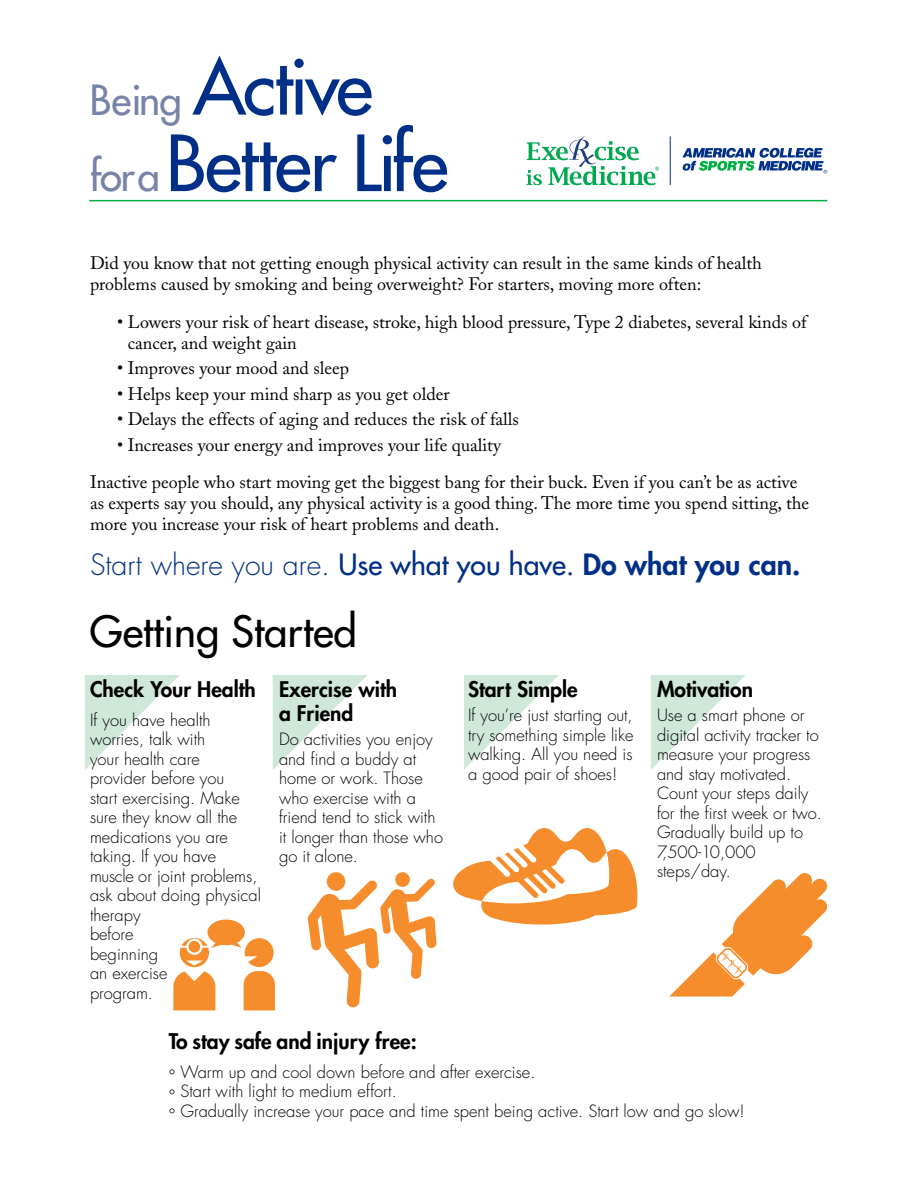
<style>
.page{position:relative;width:918px;height:1188px;background:#fff}
.page>*{position:absolute;margin:0;border:0;box-sizing:border-box;transform-origin:0 0}
.t1{font:75.15px/76.5px "Futura";letter-spacing:-.02em;color:#002f87}
.t2{font:42px "Futura";color:#000}
.t3{font:300 28.5px "Futura";color:#002f87}
.t4{font:800 21px/24px "Futura";color:#000}
.t5{font:18px/21px "Adobe Caslon";color:#000}
.t6{font:300 16.5px/19.5px "Futura";color:#000}
.s1{font-size:40.5px;color:#7783a9}
.s2{font-weight:400}
.s3{font-weight:800}
</style>
<div class="page">
<svg style="left:85px;top:675px;width:94px;height:95px"></svg>
<svg style="left:273px;top:675px;width:94px;height:95px"></svg>
<svg style="left:464px;top:675px;width:94px;height:95px"></svg>
<svg style="left:651px;top:675px;width:94px;height:95px"></svg>
<svg style="left:682px;top:148px;width:145px;height:26px"></svg>
<hr style="left:670px;top:136px;width:1px;height:49px;background:#002f87">
<svg style="left:526px;top:136px;width:133px;height:49px"></svg>
<hr style="left:89px;top:200px;width:738px;height:1px;background:#00ae43">
<svg style="left:669px;top:873px;width:158px;height:124px"></svg>
<svg style="left:173px;top:920px;width:102px;height:90px"></svg>
<svg style="left:308px;top:872px;width:128px;height:135px"></svg>
<svg style="left:453px;top:828px;width:184px;height:97px"></svg>
<h1 class="t1" style="left:90px;top:48px;width:360px"><span class="s1">Being</span> Active<br><span class="s1">for a</span> Better Life</h1>
<p class="t5" style="left:90px;top:253px;width:674px">Did you know that not getting enough physical activity can result in the same kinds of health problems caused by smoking and being overweight? For starters, moving more often:</p>
<p class="t5" style="left:128px;top:311px;width:680px;text-indent:-11px">• Lowers your risk of heart disease, stroke, high blood pressure, Type 2 diabetes, several kinds of cancer, and weight gain</p>
<p class="t5" style="left:117px;top:358px;width:234px">• Improves your mood and sleep</p>
<p class="t5" style="left:117px;top:383px;width:334px">• Helps keep your mind sharp as you get older</p>
<p class="t5" style="left:117px;top:409px;width:403px">• Delays the effects of aging and reduces the risk of falls</p>
<p class="t5" style="left:90px;top:426px;width:709px;line-height:37.5px;text-indent:27px">• Increases your energy and improves your life quality<br>Inactive people who start moving get the biggest bang for their buck. Even if you can’t be as active</p>
<p class="t5" style="left:90px;top:493px;width:721px">as experts say you should, any physical activity is a good thing. The more time you spend sitting, the more you increase your risk of heart problems and death.</p>
<h3 class="t3" style="left:90px;top:547px;width:712px">Start where you are. <span class="s2">Use what you have.</span> <span class="s3">Do what you can.</span></h3>
<h2 class="t2" style="left:90px;top:604px;width:268px">Getting Started</h2>
<p class="t4" style="left:90px;top:677px;width:167px">Check Your Health</p>
<p class="t6" style="left:90px;top:710px;width:172px">If you have health worries, talk with<br>your health care<br>provider before you<br>start exercising. Make sure they know all the medications you are taking. If you have muscle or joint problems, ask about doing physical therapy<br>before<br>beginning<br>an exercise<br>program.</p>
<p class="t4" style="left:279px;top:677px;width:120px">Exercise with a Friend</p>
<p class="t6" style="left:279px;top:730px;width:166px">Do activities you enjoy and find a buddy at home or work. Those who exercise with a friend tend to stick with it longer than those who go it alone.</p>
<p class="t4" style="left:468px;top:677px;width:111px">Start Simple</p>
<p class="t6" style="left:468px;top:706px;width:167px;text-align:justify">If you’re just starting out, try something simple like walking. All you need is a good pair of shoes!</p>
<p class="t4" style="left:657px;top:677px;width:98px">Motivation</p>
<p class="t6" style="left:657px;top:706px;width:167px">Use a smart phone or digital activity tracker to measure your progress and stay motivated.<br>Count your steps daily for the first week or two.<br>Gradually build up to<br>7,500-10,000 steps/day.</p>
<p class="t4" style="left:169px;top:1029px;width:250px">To stay safe and injury free:</p>
<p class="t6" style="left:169px;top:1062px;width:578px">° Warm up and cool down before and after exercise.<br>° Start with light to medium effort.<br>° Gradually increase your pace and time spent being active. Start low and go slow!</p>
</div>
